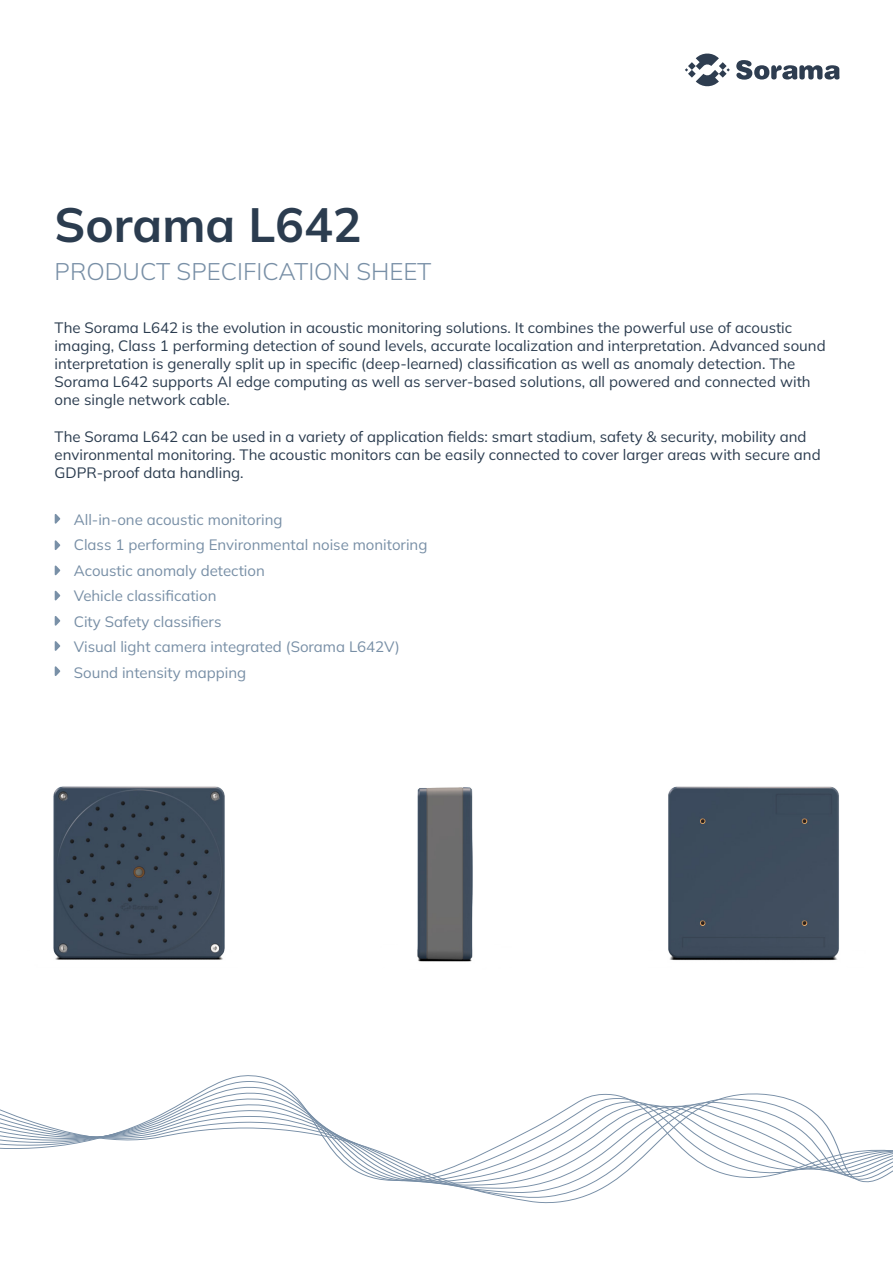
<style>
.page{position:relative;width:893px;height:1263px;background:#fff}
.page>*{position:absolute;margin:0;border:0;box-sizing:border-box;transform-origin:0 0}
.t1{font:700 48px "Mulish";color:#2b3c4f}
.t2{font:300 24px "Mulish";color:#788fa6}
.t3{font:15px/18px "Mulish";color:#2b3c4f}
.t4{font:15px "Mulish";color:#788fa6}
</style>
<div class="page">
<svg style="left:685px;top:53px;width:45px;height:34px"></svg>
<svg style="left:736px;top:60px;width:103px;height:20px"></svg>
<svg style="left:55px;top:514px;width:5px;height:10px"></svg>
<svg style="left:1px;top:1075px;width:892px;height:112px"></svg>
<svg style="left:55px;top:540px;width:5px;height:10px"></svg>
<svg style="left:55px;top:565px;width:5px;height:10px"></svg>
<svg style="left:55px;top:591px;width:5px;height:9px"></svg>
<svg style="left:55px;top:616px;width:5px;height:10px"></svg>
<svg style="left:55px;top:641px;width:5px;height:10px"></svg>
<svg style="left:55px;top:666px;width:5px;height:10px"></svg>
<div style="left:668px;top:786px;width:171px;height:175px;background:#3d4d5d"></div>
<img style="left:53px;top:786px;width:172px;height:174px">
<img style="left:417px;top:787px;width:56px;height:175px">
<p class="t1" style="left:55px;top:192px;width:309px">Sorama L642</p>
<p class="t2" style="left:55px;top:255px;width:378px">PRODUCT SPECIFICATION SHEET</p>
<p class="t3" style="left:55px;top:319px;width:773px">The Sorama L642 is the evolution in acoustic monitoring solutions. It combines the powerful use of acoustic imaging, Class 1 performing detection of sound levels, accurate localization and interpretation. Advanced sound interpretation is generally split up in specific (deep-learned) classification as well as anomaly detection. The Sorama L642 supports AI edge computing as well as server-based solutions, all powered and connected with one single network cable.</p>
<p class="t3" style="left:55px;top:427px;width:768px">The Sorama L642 can be used in a variety of application fields: smart stadium, safety &amp; security, mobility and environmental monitoring. The acoustic monitors can be easily connected to cover larger areas with secure and<br>GDPR-proof data handling.</p>
<p class="t4" style="left:74px;top:509px;width:210px">All-in-one acoustic monitoring</p>
<p class="t4" style="left:74px;top:535px;width:355px">Class 1 performing Environmental noise monitoring</p>
<p class="t4" style="left:74px;top:560px;width:193px">Acoustic anomaly detection</p>
<p class="t4" style="left:74px;top:586px;width:144px">Vehicle classification</p>
<p class="t4" style="left:74px;top:611px;width:149px">City Safety classifiers</p>
<p class="t4" style="left:74px;top:637px;width:328px">Visual light camera integrated (Sorama L642V)</p>
<p class="t4" style="left:74px;top:662px;width:174px">Sound intensity mapping</p>
</div>
